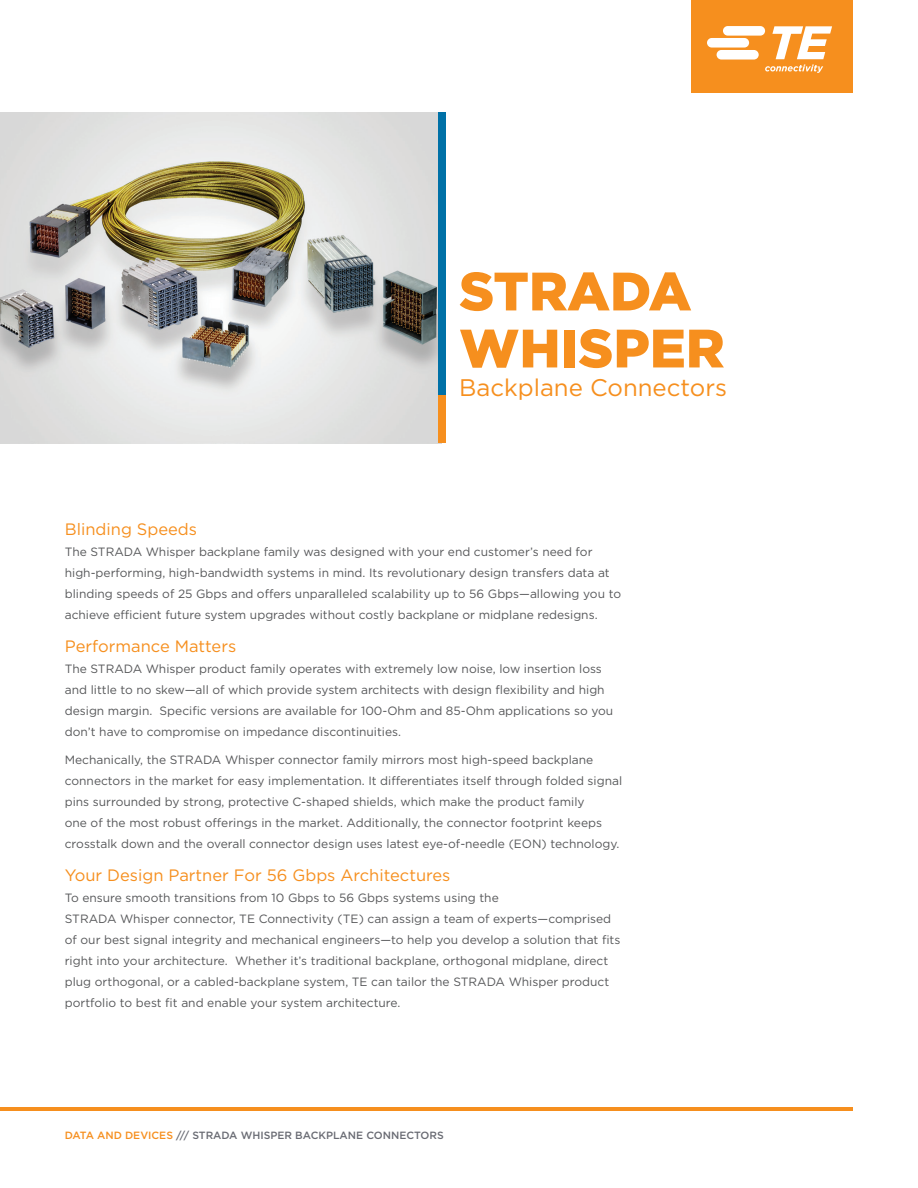
<style>
.page{position:relative;width:918px;height:1188px;background:#fff}
.page>*{position:absolute;margin:0;border:0;box-sizing:border-box;transform-origin:0 0}
.t1{font:900 54px/57px "Gotham";color:#f68f1e}
.t2{font:24px "Gotham";color:#f68f1e}
.t3{font:16.5px "Gotham";color:#f68f1e}
.t4{font:12px/21px "Gotham";color:#57585a}
.t5{font:500 10.5px "Gotham";color:#696b73}
.s1{color:#f68f1e}
</style>
<div class="page">
<hr style="left:0;top:1107px;width:853px;height:4px;background:#f68f1e">
<div style="left:691px;top:0;width:162px;height:93px;background:#f68f1e"></div>
<svg style="left:707px;top:26px;width:125px;height:47px"></svg>
<img style="left:0;top:112px;width:438px;height:331px">
<div style="left:438px;top:112px;width:7px;height:283px;background:#0071a7"></div>
<div style="left:438px;top:395px;width:7px;height:48px;background:#f68f1e"></div>
<h1 class="t1" style="left:459px;top:262px;width:267px">STRADA<br>WHISPER</h1>
<h2 class="t2" style="left:459px;top:372px;width:269px">Backplane Connectors</h2>
<h3 class="t3" style="left:65px;top:519px;width:134px">Blinding Speeds</h3>
<p class="t4" style="left:65px;top:541px;width:558px">The STRADA Whisper backplane family was designed with your end customer’s need for high-performing, high-bandwidth systems in mind. Its revolutionary design transfers data at blinding speeds of 25 Gbps and offers unparalleled scalability up to 56 Gbps—allowing you to achieve efficient future system upgrades without costly backplane or midplane redesigns.</p>
<h3 class="t3" style="left:65px;top:636px;width:173px">Performance Matters</h3>
<p class="t4" style="left:65px;top:658px;width:550px">The STRADA Whisper product family operates with extremely low noise, low insertion loss and little to no skew—all of which provide system architects with design flexibility and high design margin. Specific versions are available for 100-Ohm and 85-Ohm applications so you don’t have to compromise on impedance discontinuities.</p>
<p class="t4" style="left:65px;top:749px;width:559px">Mechanically, the STRADA Whisper connector family mirrors most high-speed backplane connectors in the market for easy implementation. It differentiates itself through folded signal pins surrounded by strong, protective C-shaped shields, which make the product family<br>one of the most robust offerings in the market. Additionally, the connector footprint keeps crosstalk down and the overall connector design uses latest eye-of-needle (EON) technology.</p>
<h3 class="t3" style="left:65px;top:865px;width:387px">Your Design Partner For 56 Gbps Architectures</h3>
<p class="t4" style="left:65px;top:887px;width:557px">To ensure smooth transitions from 10 Gbps to 56 Gbps systems using the<br>STRADA Whisper connector, TE Connectivity (TE) can assign a team of experts—comprised of our best signal integrity and mechanical engineers—to help you develop a solution that fits right into your architecture. Whether it’s traditional backplane, orthogonal midplane, direct plug orthogonal, or a cabled-backplane system, TE can tailor the STRADA Whisper product portfolio to best fit and enable your system architecture.</p>
<p class="t5" style="left:65px;top:1129px;width:381px"><span class="s1">DATA AND DEVICES</span> /// STRADA WHISPER BACKPLANE CONNECTORS</p>
</div>
